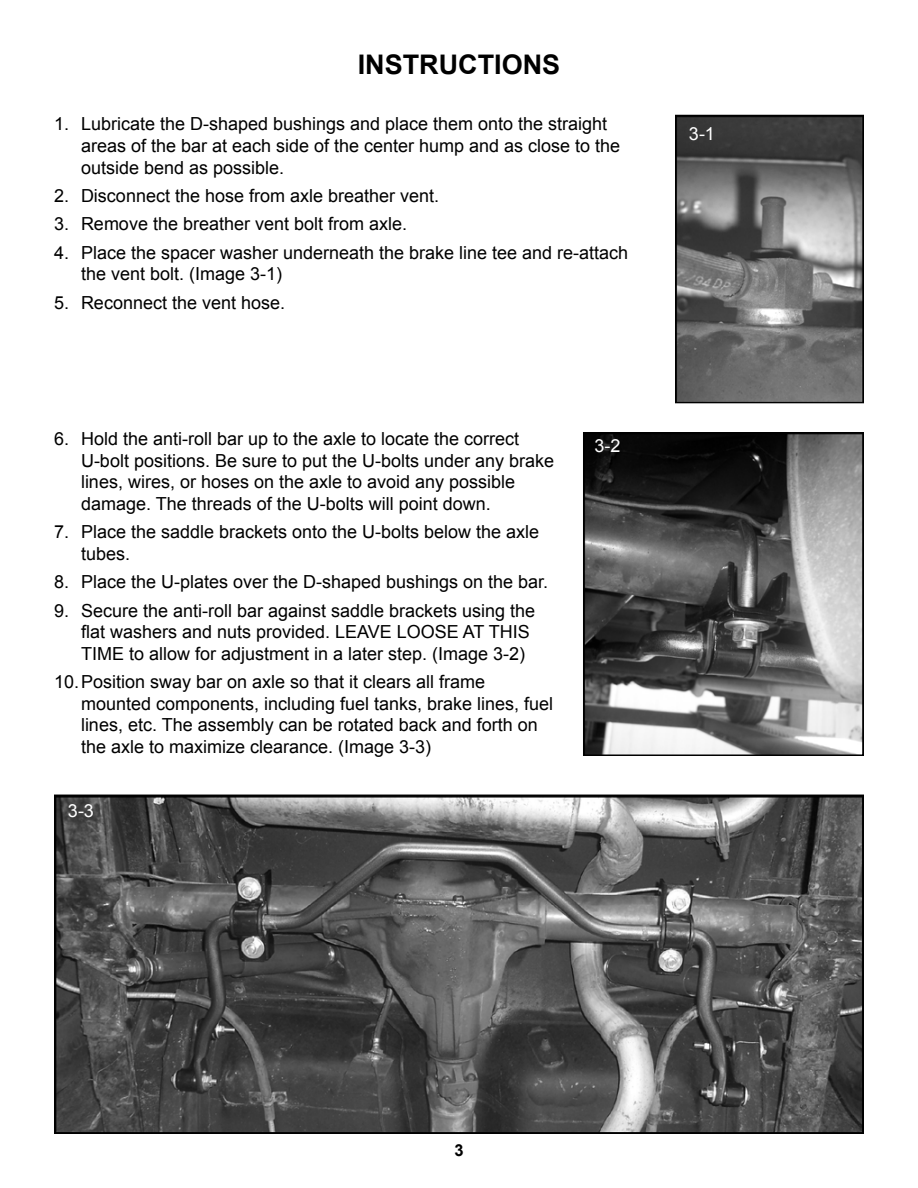
<style>
.page{position:relative;width:918px;height:1188px;background:#fff}
.page>*{position:absolute;margin:0;border:0;box-sizing:border-box;transform-origin:0 0}
.t1{font:700 27px "Arial";color:#000}
.t2{font:18px/21.6px "Arial";color:#000}
.t3{font:18px "Arial";color:#fff}
.t4{font:700 16.5px "Arial";color:#000}
</style>
<div class="page">
<img style="left:57px;top:798px;width:804px;height:333px">
<div style="left:54px;top:795px;width:810px;height:339px;border:2px solid #000"></div>
<img style="left:586px;top:435px;width:275px;height:318px">
<div style="left:583px;top:432px;width:281px;height:324px;border:2px solid #000"></div>
<img style="left:677px;top:117px;width:185px;height:284px">
<div style="left:675px;top:115px;width:189px;height:288px;border:1px solid #000"></div>
<h1 class="t1" style="left:358px;top:46px;width:204px">INSTRUCTIONS</h1>
<p class="t2" style="left:81px;top:113px;width:541px;text-indent:-27px">1. Lubricate the D-shaped bushings and place them onto the straight areas of the bar at each side of the center hump and as close to the outside bend as possible.</p>
<p class="t2" style="left:54px;top:185px;width:387px">2. Disconnect the hose from axle breather vent.</p>
<p class="t2" style="left:54px;top:213px;width:355px">3. Remove the breather vent bolt from axle.</p>
<p class="t2" style="left:81px;top:242px;width:549px;text-indent:-27px">4. Place the spacer washer underneath the brake line tee and re-attach the vent bolt. (Image 3-1)</p>
<p class="t2" style="left:54px;top:292px;width:233px">5. Reconnect the vent hose.</p>
<p class="t2" style="left:81px;top:428px;width:475px;text-indent:-27px">6. Hold the anti-roll bar up to the axle to locate the correct U-bolt positions. Be sure to put the U-bolts under any brake lines, wires, or hoses on the axle to avoid any possible damage. The threads of the U-bolts will point down.</p>
<p class="t2" style="left:81px;top:521px;width:460px;text-indent:-27px">7. Place the saddle brackets onto the U-bolts below the axle tubes.</p>
<p class="t2" style="left:54px;top:571px;width:496px">8. Place the U-plates over the D-shaped bushings on the bar.</p>
<p class="t2" style="left:81px;top:600px;width:456px;text-indent:-27px">9. Secure the anti-roll bar against saddle brackets using the flat washers and nuts provided. LEAVE LOOSE AT THIS<br>TIME to allow for adjustment in a later step. (Image 3-2)</p>
<p class="t2" style="left:81px;top:671px;width:474px;text-indent:-27px">10.Position sway bar on axle so that it clears all frame mounted components, including fuel tanks, brake lines, fuel lines, etc. The assembly can be rotated back and forth on the axle to maximize clearance. (Image 3-3)</p>
<p class="t3" style="left:68px;top:798px;width:28px">3-3</p>
<p class="t3" style="left:594px;top:434px;width:28px">3-2</p>
<p class="t3" style="left:689px;top:122px;width:28px">3-1</p>
<p class="t4" style="left:454px;top:1139px;width:11px">3</p>
</div>
